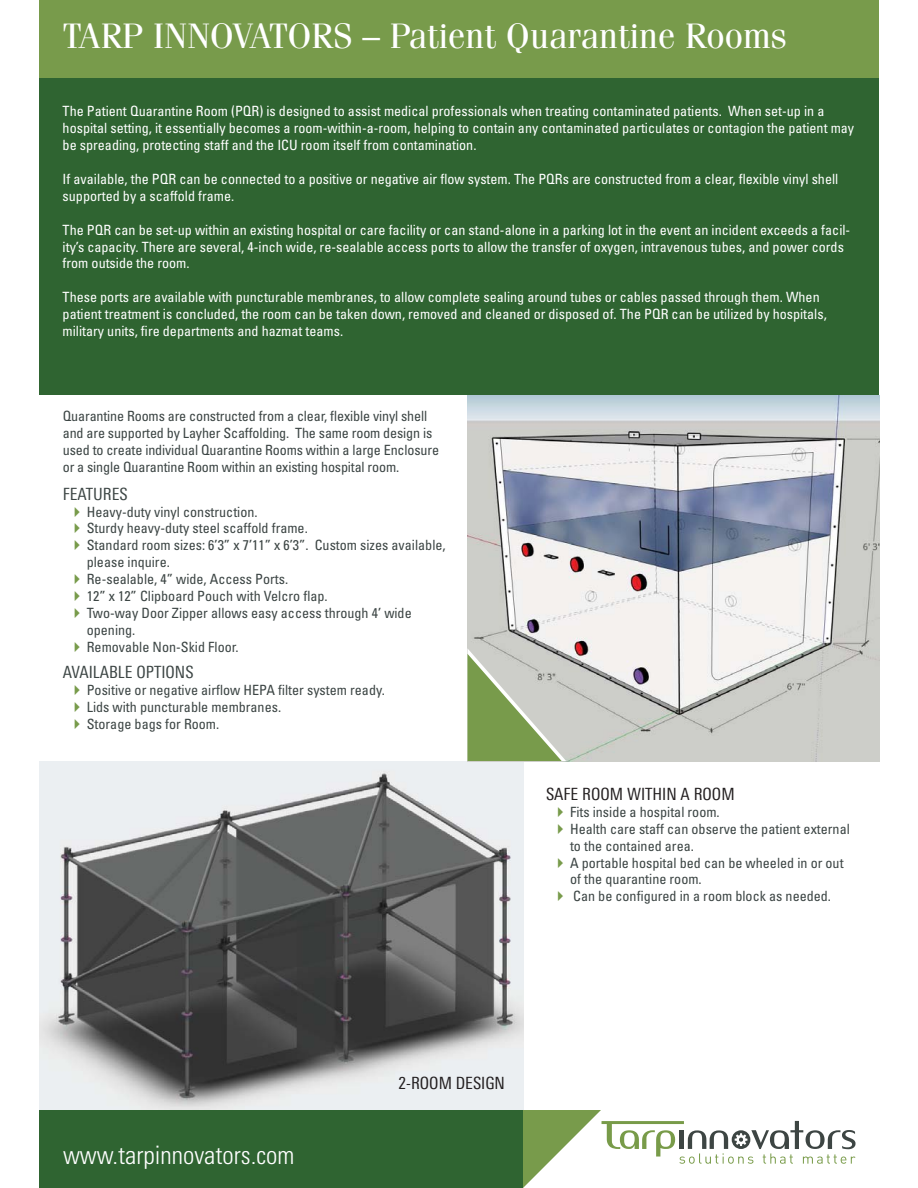
<style>
.page{position:relative;width:918px;height:1188px;background:#fff}
.page>*{position:absolute;margin:0;border:0;box-sizing:border-box;transform-origin:0 0}
.t1{font:35.25px "Fenice Pro ITC";color:#fff}
.t2{font:300 condensed 25.35px "Univers LT Std";color:#fff}
.t3{font:16.95px "Linotype Univers 420 Cn";color:#231f20}
.t4{font:16.95px "Linotype Univers 420 Cn";color:#3c4544}
.t5{font:condensed 14.1px/17px "Univers LT Std";color:#fff}
.t6{font:condensed 14.1px/17px "Univers LT Std";color:#3c4544}
</style>
<div class="page">
<img style="left:39px;top:761px;width:484px;height:349px">
<div style="left:39px;top:78px;width:840px;height:317px;background:#2f6431"></div>
<div style="left:39px;top:1110px;width:840px;height:78px;background:#2f6431"></div>
<svg style="left:523px;top:832px;width:356px;height:356px"></svg>
<div style="left:39px;top:0;width:840px;height:78px;background:#789b4b"></div>
<img style="left:467px;top:396px;width:412px;height:365px">
<svg style="left:467px;top:648px;width:99px;height:113px;background:#a7b791"></svg>
<svg style="left:602px;top:1121px;width:254px;height:43px;background:#d8dcd3"></svg>
<svg style="left:558px;top:858px;width:5px;height:10px"></svg>
<svg style="left:558px;top:892px;width:5px;height:9px"></svg>
<h1 class="t1" style="left:63px;top:15px;width:726px">TARP INNOVATORS – Patient Quarantine Rooms</h1>
<p class="t5" style="left:63px;top:103px;width:793px">The Patient Quarantine Room (PQR) is designed to assist medical professionals when treating contaminated patients. When set-up in a hospital setting, it essentially becomes a room-within-a-room, helping to contain any contaminated particulates or contagion the patient may be spreading, protecting staff and the ICU room itself from contamination.</p>
<p class="t5" style="left:63px;top:171px;width:777px">If available, the PQR can be connected to a positive or negative air flow system. The PQRs are constructed from a clear, flexible vinyl shell supported by a scaffold frame.</p>
<p class="t5" style="left:63px;top:222px;width:789px">The PQR can be set-up within an existing hospital or care facility or can stand-alone in a parking lot in the event an incident exceeds a facil&shy;ity’s capacity. There are several, 4-inch wide, re-sealable access ports to allow the transfer of oxygen, intravenous tubes, and power cords from outside the room.</p>
<p class="t5" style="left:63px;top:290px;width:766px">These ports are available with puncturable membranes, to allow complete sealing around tubes or cables passed through them. When patient treatment is concluded, the room can be taken down, removed and cleaned or disposed of. The PQR can be utilized by hospitals, military units, fire departments and hazmat teams.</p>
<p class="t6" style="left:63px;top:409px;width:378px">Quarantine Rooms are constructed from a clear, flexible vinyl shell and are supported by Layher Scaffolding. The same room design is used to create individual Quarantine Rooms within a large Enclosure or a single Quarantine Room within an existing hospital room.</p>
<p class="t4" style="left:63px;top:487px;width:66px">FEATURES</p>
<p class="t6" style="left:87px;top:504px;width:360px">Heavy-duty vinyl construction.<br>Sturdy heavy-duty steel scaffold frame.<br>Standard room sizes: 6’3” x 7’11” x 6’3”. Custom sizes available, please inquire.<br>Re-sealable, 4” wide, Access Ports.<br>12” x 12” Clipboard Pouch with Velcro flap.<br>Two-way Door Zipper allows easy access through 4’ wide opening.<br>Removable Non-Skid Floor.</p>
<p class="t4" style="left:63px;top:666px;width:132px">AVAILABLE OPTIONS</p>
<p class="t6" style="left:87px;top:682px;width:300px">Positive or negative airflow HEPA filter system ready.<br>Lids with puncturable membranes.<br>Storage bags for Room.</p>
<p class="t3" style="left:546px;top:788px;width:190px">SAFE ROOM WITHIN A ROOM</p>
<p class="t6" style="left:570px;top:804px;width:281px">Fits inside a hospital room.<br>Health care staff can observe the patient external to the contained area.<br>A portable hospital bed can be wheeled in or out of the quarantine room.<br>Can be configured in a room block as needed.</p>
<h2 class="t2" style="left:63px;top:1140px;width:233px">www.tarpinnovators.com</h2>
<p class="t3" style="left:399px;top:1077px;width:108px">2-ROOM DESIGN</p>
</div>
